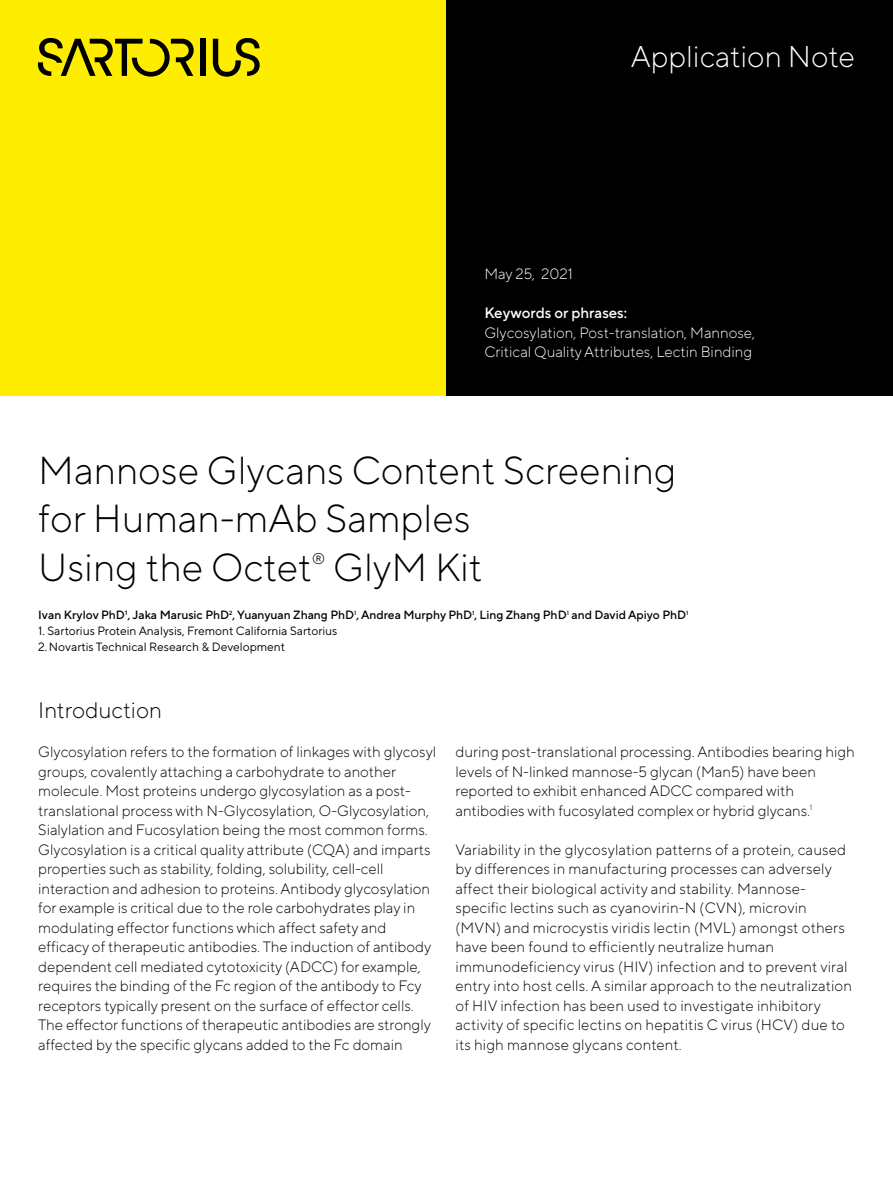
<style>
.page{position:relative;width:893px;height:1191px;background:#fff}
.page>*{position:absolute;margin:0;border:0;box-sizing:border-box;transform-origin:0 0}
.t1{font:300 39px/48.8px "TT Norms Pro";color:#000}
.t2{font:300 30px "TT Norms Pro";color:#fff}
.t3{font:300 22.5px "TT Norms Pro";color:#000}
.t4{font:300 15.6px "TT Norms Pro";color:#000}
.t5{font:300 15px/19.5px "TT Norms Pro";color:#000}
.t6{font:300 15px/19.5px "TT Norms Pro";color:#fff}
.t7{font:500 15px "TT Norms Pro";color:#fff}
.t8{font:500 12px "TT Norms Pro";color:#000}
.t9{font:12px/15.6px "TT Norms Pro";color:#000}
</style>
<div class="page">
<div style="left:0;top:0;width:446px;height:395px;background:#ffed00"></div>
<div style="left:446px;top:0;width:447px;height:395px;background:#000"></div>
<div style="left:200px;top:39px;width:5px;height:37px;background:#000"></div>
<svg style="left:213px;top:38px;width:47px;height:39px"></svg>
<svg style="left:38px;top:38px;width:156px;height:39px"></svg>
<h2 class="t2" style="left:631px;top:35px;width:226px">Application Note</h2>
<p class="t6" style="left:484px;top:263px;width:90px">May 25, 2021</p>
<p class="t7" style="left:484px;top:302px;width:144px">Keywords or phrases:</p>
<p class="t6" style="left:484px;top:322px;width:272px">Glycosylation, Post-translation, Mannose,<br>Critical Quality Attributes, Lectin Binding</p>
<h1 class="t1" style="left:38px;top:443px;width:640px">Mannose Glycans Content Screening for Human-mAb Samples<br>Using the Octet</h1>
<p class="t4" style="left:312px;top:547px;width:15px">®</p>
<h1 class="t1" style="left:333px;top:540px;width:151px">GlyM Kit</h1>
<p class="t8" style="left:38px;top:606px;width:652px">Ivan Krylov PhD1, Jaka Marusic PhD<sup>2</sup>, Yuanyuan Zhang PhD<sup>1</sup>, Andrea Murphy PhD<sup>1</sup>, Ling Zhang PhD<sup>1</sup> and David Apiyo PhD<sup>1</sup></p>
<p class="t9" style="left:38px;top:622px;width:301px">1. Sartorius Protein Analysis, Fremont California Sartorius<br>2.Novartis Technical Research &amp; Development</p>
<h3 class="t3" style="left:38px;top:694px;width:125px">Introduction</h3>
<p class="t5" style="left:38px;top:741px;width:399px">Glycosylation refers to the formation of linkages with glycosyl groups, covalently attaching a carbohydrate to another molecule. Most proteins undergo glycosylation as a post&shy;translational process with N-Glycosylation, O-Glycosylation, Sialylation and Fucosylation being the most common forms.<br>Glycosylation is a critical quality attribute (CQA) and imparts properties such as stability, folding, solubility, cell-cell interaction and adhesion to proteins. Antibody glycosylation for example is critical due to the role carbohydrates play in modulating effector functions which affect safety and efficacy of therapeutic antibodies. The induction of antibody dependent cell mediated cytotoxicity (ADCC) for example, requires the binding of the Fc region of the antibody to Fcy receptors typically present on the surface of effector cells.<br>The effector functions of therapeutic antibodies are strongly affected by the specific glycans added to the Fc domain</p>
<p class="t5" style="left:455px;top:741px;width:401px">during post-translational processing. Antibodies bearing high levels of N-linked mannose-5 glycan (Man5) have been reported to exhibit enhanced ADCC compared with antibodies with fucosylated complex or hybrid glycans.<sup>1</sup></p>
<p class="t5" style="left:455px;top:838px;width:398px">Variability in the glycosylation patterns of a protein, caused by differences in manufacturing processes can adversely affect their biological activity and stability. Mannose&shy;specific lectins such as cyanovirin-N (CVN), microvin (MVN) and microcystis viridis lectin (MVL) amongst others have been found to efficiently neutralize human immunodeficiency virus (HIV) infection and to prevent viral entry into host cells. A similar approach to the neutralization of HIV infection has been used to investigate inhibitory activity of specific lectins on hepatitis C virus (HCV) due to its high mannose glycans content.</p>
</div>
